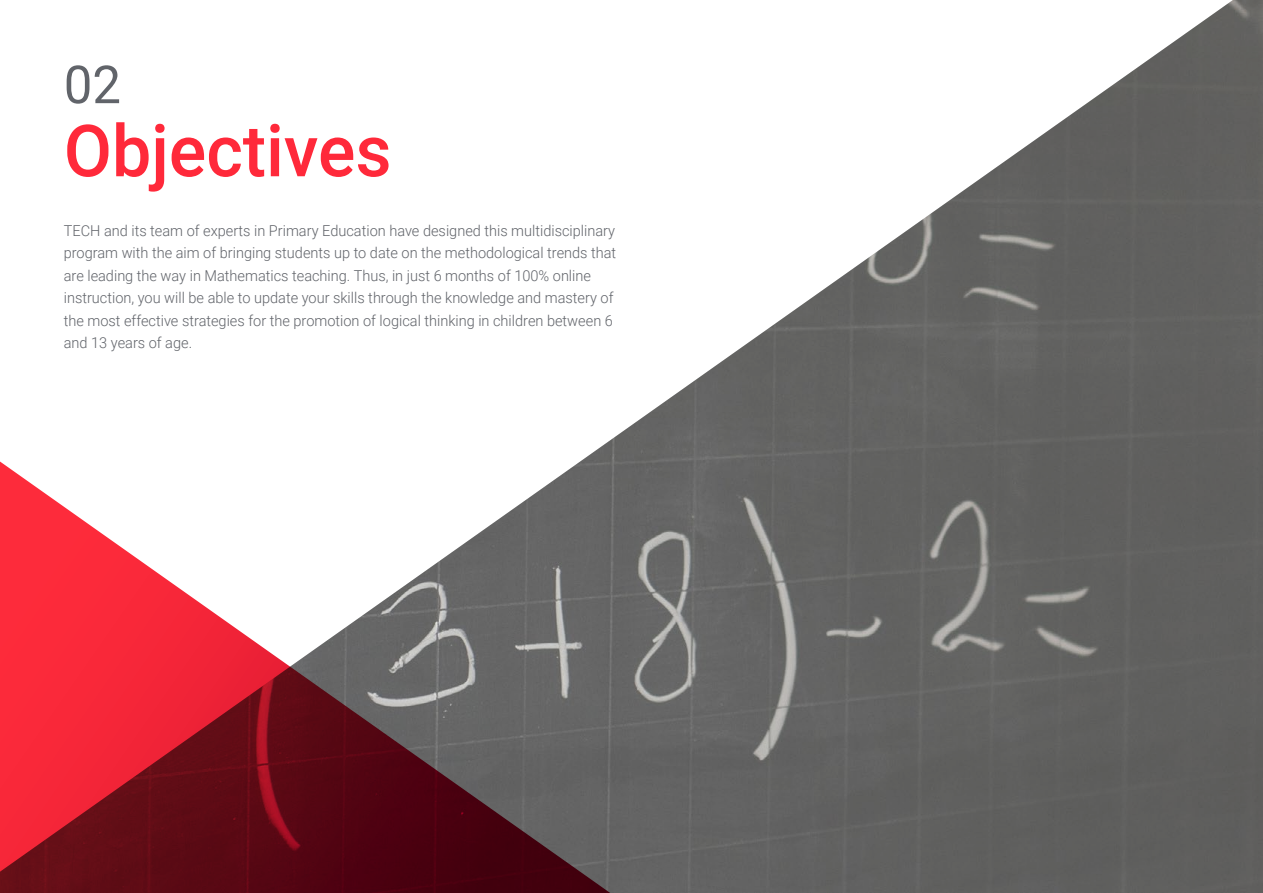
<style>
.page{position:relative;width:1263px;height:893px;background:#fff}
.page>*{position:absolute;margin:0;border:0;box-sizing:border-box;transform-origin:0 0}
.t1{font:500 72px "Roboto";color:#ff293a}
.t2{font:52.5px "Roboto";color:#61646a}
.t3{font:300 15px/22.5px "Roboto";color:#61646a}
</style>
<div class="page">
<img style="left:602px;top:0;width:661px;height:893px">
<svg style="left:0;top:446px;width:640px;height:447px"></svg>
<h2 class="t2" style="left:64px;top:48px;width:59px">02</h2>
<h1 class="t1" style="left:64px;top:100px;width:329px">Objectives</h1>
<p class="t3" style="left:64px;top:218px;width:554px">TECH and its team of experts in Primary Education have designed this multidisciplinary program with the aim of bringing students up to date on the methodological trends that are leading the way in Mathematics teaching. Thus, in just 6 months of 100% online instruction, you will be able to update your skills through the knowledge and mastery of the most effective strategies for the promotion of logical thinking in children between 6 and 13 years of age.</p>
</div>
